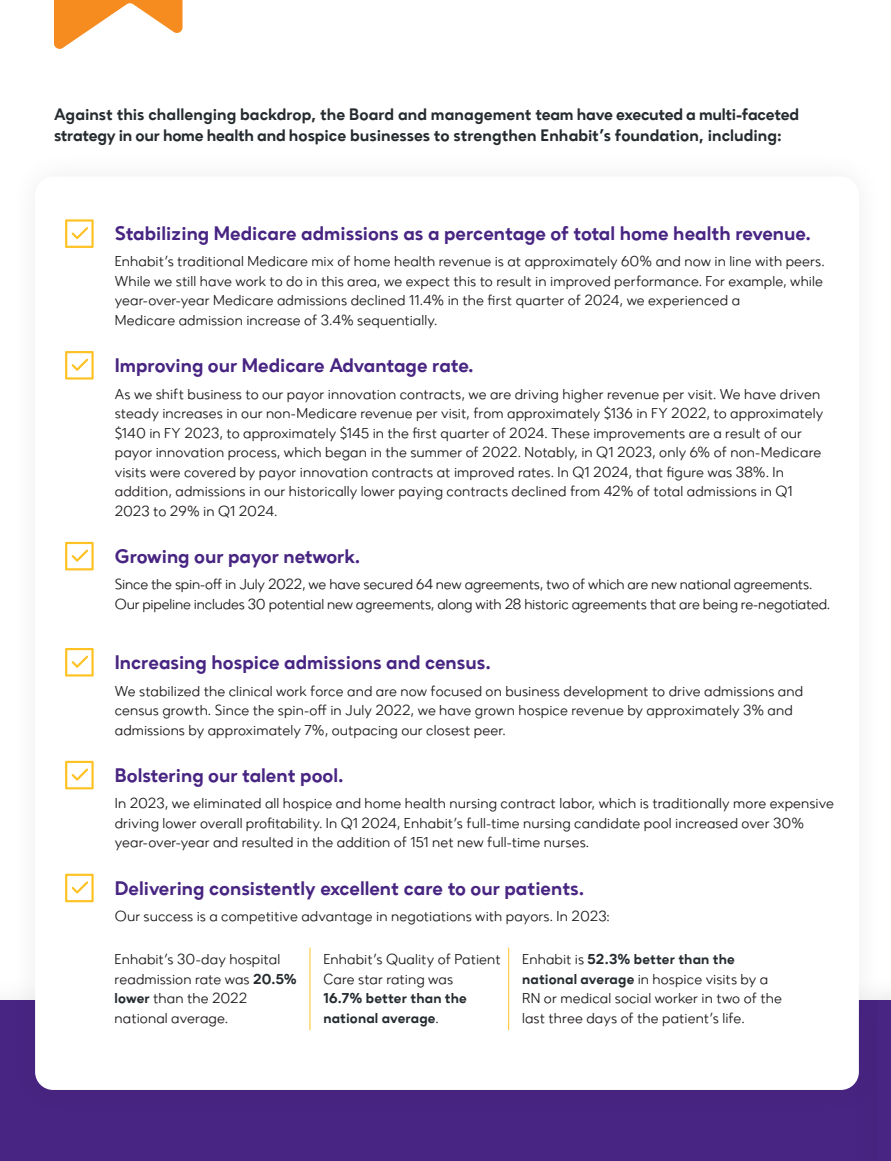
<style>
.page{position:relative;width:891px;height:1161px;background:#fff}
.page>*{position:absolute;margin:0;border:0;box-sizing:border-box;transform-origin:0 0}
.t1{font:19.5px "Zirkel Regular 5";color:#482582}
.Larger_Body{font:16.5px/21px "Zirkel Regular 5";color:#252b2f}
.Body_Text{font:14.25px/19.5px "Zirkel";letter-spacing:.005em;color:#231f20}
.Body_Text-2{font:14.25px/19.5px "Zirkel";letter-spacing:-.015em;color:#231f20}
.s1{font-family:"Zirkel Regular 5";color:#252b2f}
</style>
<div class="page">
<div style="left:0;top:1001px;width:891px;height:160px;background:#482582"></div>
<div style="left:7px;top:149px;width:880px;height:969px;background:#231f20;opacity:.08"></div>
<div style="left:35px;top:177px;width:824px;height:913px;background:#fff;border-radius:18px"></div>
<svg style="left:65px;top:351px;width:29px;height:29px"></svg>
<svg style="left:65px;top:542px;width:29px;height:28px"></svg>
<svg style="left:65px;top:648px;width:29px;height:29px"></svg>
<svg style="left:65px;top:761px;width:29px;height:28px"></svg>
<svg style="left:65px;top:874px;width:29px;height:28px"></svg>
<svg style="left:65px;top:219px;width:29px;height:29px"></svg>
<hr style="left:310px;top:948px;width:1px;height:82px;background:#fec224">
<hr style="left:508px;top:948px;width:1px;height:82px;background:#fec224">
<svg style="left:54px;top:0;width:129px;height:49px"></svg>
<div style="left:849px;top:972px;width:42px;height:189px;background:#231f20;opacity:.08"></div>
<div style="left:878px;top:1001px;width:13px;height:160px;background:#482582"></div>
<p class="Larger_Body" style="left:54px;top:104px;width:747px">Against this challenging backdrop, the Board and management team have executed a multi-faceted strategy in our home health and hospice businesses to strengthen Enhabit’s foundation, including:</p>
<h3 class="t1" style="left:115px;top:221px;width:698px">Stabilizing Medicare admissions as a percentage of total home health revenue.</h3>
<p class="Body_Text" style="left:115px;top:252px;width:712px">Enhabit’s traditional Medicare mix of home health revenue is at approximately 60% and now in line with peers.<br>While we still have work to do in this area, we expect this to result in improved performance. For example, while year-over-year Medicare admissions declined 11.4% in the first quarter of 2024, we experienced a<br>Medicare admission increase of 3.4% sequentially.</p>
<h3 class="t1" style="left:115px;top:354px;width:360px">Improving our Medicare Advantage rate.</h3>
<p class="Body_Text" style="left:115px;top:384px;width:710px">As we shift business to our payor innovation contracts, we are driving higher revenue per visit. We have driven steady increases in our non-Medicare revenue per visit, from approximately $136 in FY 2022, to approximately $140 in FY 2023, to approximately $145 in the first quarter of 2024. These improvements are a result of our payor innovation process, which began in the summer of 2022. Notably, in Q1 2023, only 6% of non-Medicare visits were covered by payor innovation contracts at improved rates. In Q1 2024, that figure was 38%. In addition, admissions in our historically lower paying contracts declined from 42% of total admissions in Q1<br>2023 to 29% in Q1 2024.</p>
<h3 class="t1" style="left:115px;top:545px;width:247px">Growing our payor network.</h3>
<p class="Body_Text-2" style="left:115px;top:575px;width:717px">Since the spin-off in July 2022, we have secured 64 new agreements, two of which are new national agreements.<br>Our pipeline includes 30 potential new agreements, along with 28 historic agreements that are being re-negotiated.</p>
<h3 class="t1" style="left:115px;top:651px;width:378px">Increasing hospice admissions and census.</h3>
<p class="Body_Text" style="left:115px;top:681px;width:690px">We stabilized the clinical work force and are now focused on business development to drive admissions and census growth. Since the spin-off in July 2022, we have grown hospice revenue by approximately 3% and admissions by approximately 7%, outpacing our closest peer.</p>
<h3 class="t1" style="left:115px;top:763px;width:230px">Bolstering our talent pool.</h3>
<p class="Body_Text" style="left:115px;top:794px;width:721px">In 2023, we eliminated all hospice and home health nursing contract labor, which is traditionally more expensive driving lower overall profitability. In Q1 2024, Enhabit’s full-time nursing candidate pool increased over 30% year-over-year and resulted in the addition of 151 net new full-time nurses.</p>
<h3 class="t1" style="left:115px;top:876px;width:471px">Delivering consistently excellent care to our patients.</h3>
<p class="Body_Text" style="left:115px;top:907px;width:497px">Our success is a competitive advantage in negotiations with payors. In 2023:</p>
<p class="Body_Text" style="left:115px;top:949px;width:184px">Enhabit’s 30-day hospital readmission rate was <span class="s1">20.5% lower</span> than the 2022 national average.</p>
<p class="Body_Text" style="left:323px;top:949px;width:179px">Enhabit’s Quality of Patient<br>Care star rating was<br><span class="s1">16.7% better than the national average</span>.</p>
<p class="Body_Text" style="left:522px;top:949px;width:261px">Enhabit is <span class="s1">52.3% better than the national average</span> in hospice visits by a RN or medical social worker in two of the last three days of the patient’s life.</p>
</div>
